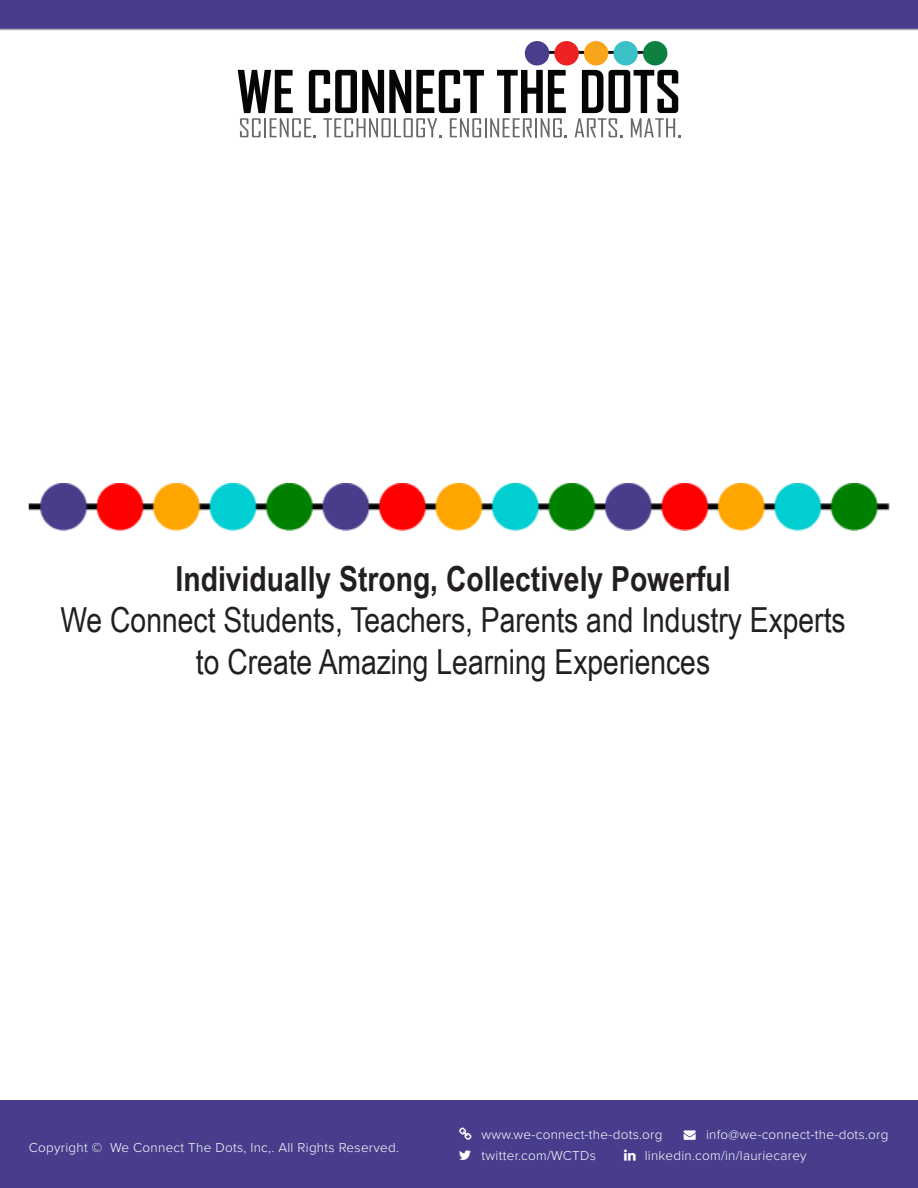
<style>
.page{position:relative;width:918px;height:1188px;background:#fff}
.page>*{position:absolute;margin:0;border:0;box-sizing:border-box;transform-origin:0 0}
.t1{font:34.5px "Arial Narrow";color:#231f20}
.t2{font:700 34.5px "Arial Narrow";color:#231f20}
.t3{font:300 13.5px "Proxima Nova";letter-spacing:.02em;color:#fff}
</style>
<div class="page">
<div style="left:525px;top:41px;width:24px;height:24px;background:#483e8d;border-radius:50%"></div>
<div style="left:554px;top:41px;width:25px;height:24px;background:#ee2123;border-radius:50%"></div>
<div style="left:584px;top:41px;width:24px;height:24px;background:#f9a41b;border-radius:50%"></div>
<div style="left:613px;top:41px;width:25px;height:24px;background:#3bc0c7;border-radius:50%"></div>
<div style="left:643px;top:41px;width:24px;height:24px;background:#0e803f;border-radius:50%"></div>
<svg style="left:238px;top:70px;width:329px;height:67px"></svg>
<svg style="left:575px;top:70px;width:105px;height:67px"></svg>
<div style="left:0;top:1101px;width:918px;height:87px;background:#473d8c"></div>
<div style="left:0;top:0;width:918px;height:30px;background:#473d8c"></div>
<img style="left:28px;top:484px;width:862px;height:47px">
<p class="t2" style="left:176px;top:553px;width:557px">Individually Strong, Collectively Powerful</p>
<p class="t1" style="left:60px;top:595px;width:787px">We Connect Students, Teachers, Parents and Industry Experts</p>
<p class="t1" style="left:196px;top:636px;width:516px">to Create Amazing Learning Experiences</p>
<p class="t3" style="left:29px;top:1139px;width:372px">Copyright © We Connect The Dots, Inc,. All Rights Reserved.</p>
<p class="t3" style="left:482px;top:1127px;width:182px">www.we-connect-the-dots.org</p>
<p class="t3" style="left:684px;top:1127px;width:206px">→ info@we-connect-the-dots.org</p>
<p class="t3" style="left:482px;top:1148px;width:116px">twitter.com/WCTDs</p>
<p class="t3" style="left:645px;top:1148px;width:163px">linkedin.com/in/lauriecarey</p>
</div>
